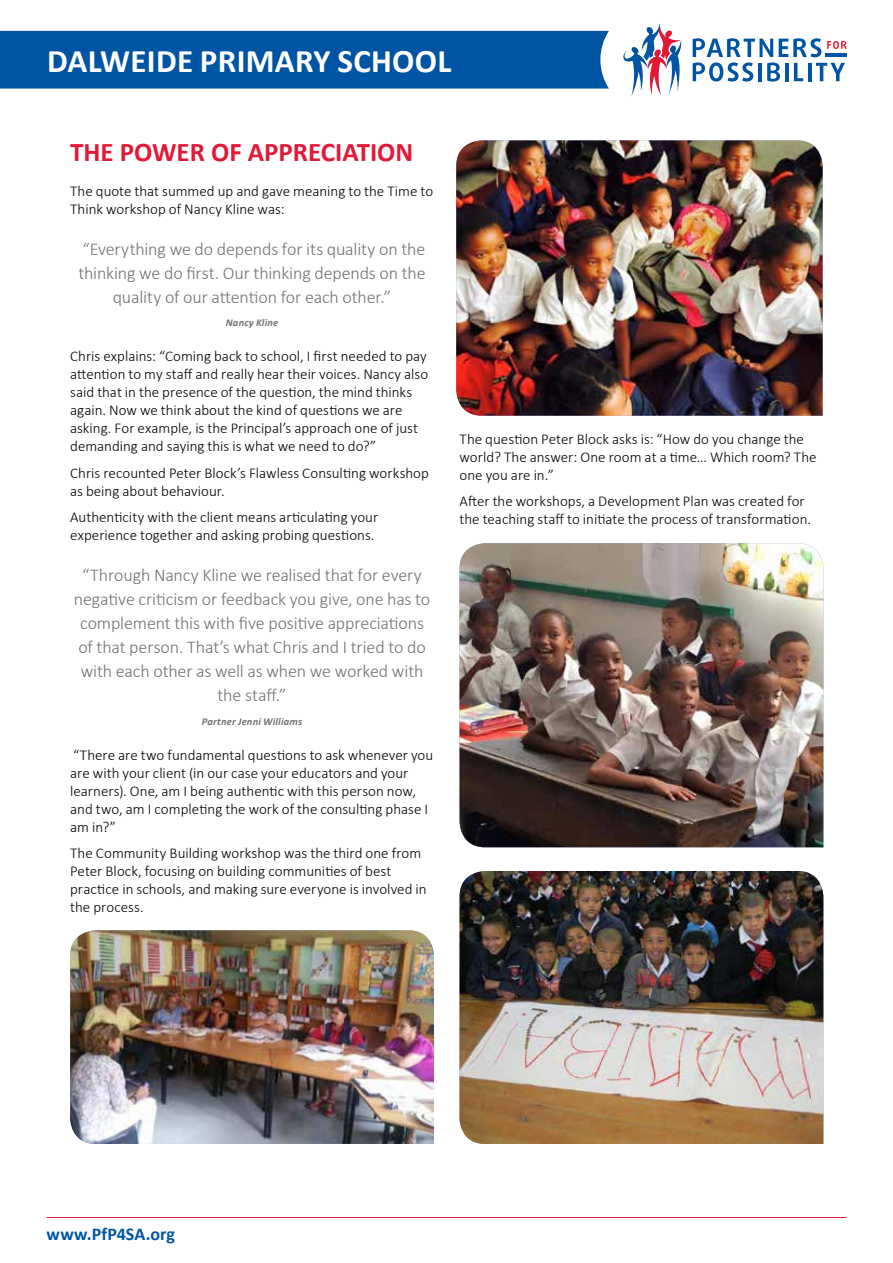
<style>
.page{position:relative;width:893px;height:1263px;background:#fff}
.page>*{position:absolute;margin:0;border:0;box-sizing:border-box;transform-origin:0 0}
.t1{font:700 33px "Calibri";letter-spacing:.01em;color:#fff}
.t2{font:700 27px "Calibri";color:#e31837}
.t3{font:300 18px/24px "Calibri";letter-spacing:-.01em;color:#717275;text-align:center}
.t4{font:700 18px "Calibri";letter-spacing:.01em;color:#0054a4}
.t5{font:300 15px/18px "Calibri";color:#000}
.t6{font:italic 700 10.5px "Calibri";letter-spacing:.015em;color:#717275}
</style>
<div class="page">
<div style="left:0;top:31px;width:609px;height:58px;background:#0054a4"></div>
<svg style="left:693px;top:38px;width:154px;height:44px"></svg>
<svg style="left:623px;top:23px;width:58px;height:73px"></svg>
<hr style="left:47px;top:1217px;width:800px;height:1px;background:#e31837">
<img style="left:456px;top:140px;width:367px;height:276px">
<img style="left:70px;top:930px;width:364px;height:214px">
<img style="left:459px;top:871px;width:364px;height:273px">
<img style="left:459px;top:543px;width:364px;height:304px">
<h1 class="t1" style="left:47px;top:40px;width:406px">DALWEIDE PRIMARY SCHOOL</h1>
<h2 class="t2" style="left:70px;top:134px;width:345px">THE POWER OF APPRECIATION</h2>
<p class="t5" style="left:70px;top:181px;width:365px">The quote that summed up and gave meaning to the Time to<br>Think workshop of Nancy Kline was:</p>
<p class="t3" style="left:78px;top:236px;width:349px">“Everything we do depends for its quality on the thinking we do first. Our thinking depends on the quality of our attention for each other.”</p>
<p class="t6" style="left:226px;top:316px;width:54px">Nancy Kline</p>
<p class="t5" style="left:70px;top:346px;width:360px">Chris explains: “Coming back to school, I first needed to pay attention to my staff and really hear their voices. Nancy also said that in the presence of the question, the mind thinks again. Now we think about the kind of questions we are asking. For example, is the Principal’s approach one of just demanding and saying this is what we need to do?”</p>
<p class="t5" style="left:70px;top:463px;width:360px">Chris recounted Peter Block’s Flawless Consulting workshop as being about behaviour.</p>
<p class="t5" style="left:70px;top:507px;width:310px">Authenticity with the client means articulating your experience together and asking probing questions.</p>
<p class="t3" style="left:74px;top:562px;width:358px">“Through Nancy Kline we realised that for every negative criticism or feedback you give, one has to complement this with five positive appreciations of that person. That’s what Chris and I tried to do with each other as well as when we worked with the staff.”</p>
<p class="t6" style="left:202px;top:714px;width:102px">Partner Jenni Williams</p>
<p class="t5" style="left:70px;top:745px;width:365px">“There are two fundamental questions to ask whenever you are with your client (in our case your educators and your learners). One, am I being authentic with this person now, and two, am I completing the work of the consulting phase I am in?”</p>
<p class="t5" style="left:70px;top:843px;width:358px">The Community Building workshop was the third one from Peter Block, focusing on building communities of best practice in schools, and making sure everyone is involved in the process.</p>
<p class="t5" style="left:459px;top:429px;width:359px">The question Peter Block asks is: “How do you change the world? The answer: One room at a time… Which room? The one you are in.”</p>
<p class="t5" style="left:459px;top:492px;width:353px">After the workshops, a Development Plan was created for the teaching staff to initiate the process of transformation.</p>
<p class="t4" style="left:47px;top:1222px;width:130px">www.PfP4SA.org</p>
</div>
